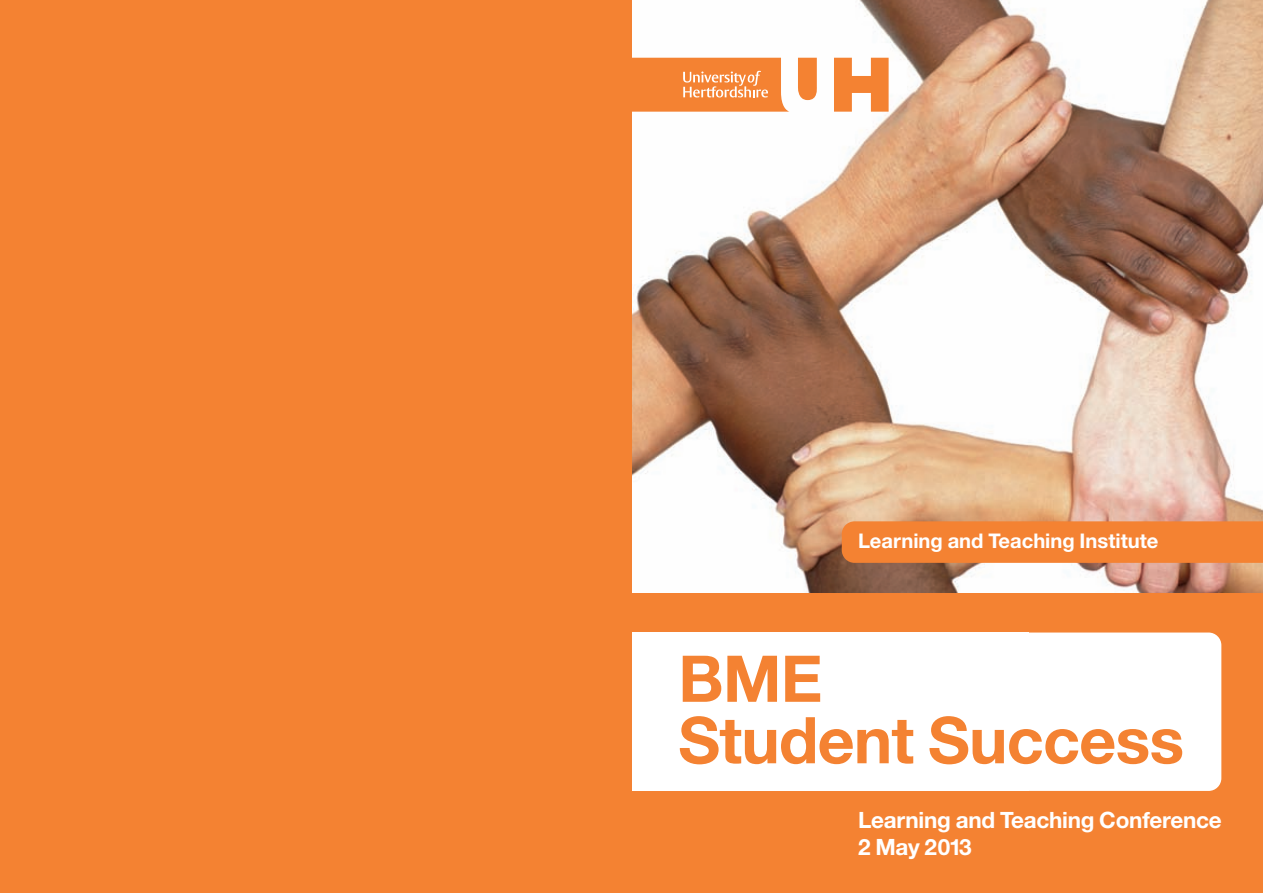
<style>
.page{position:relative;width:1263px;height:893px;background:#fff}
.page>*{position:absolute;margin:0;border:0;box-sizing:border-box;transform-origin:0 0}
.t1{font:700 64.5px/61.5px "Helvetica Neue";letter-spacing:-.01em;color:#f48232}
.t2{font:700 22.5px/27px "Helvetica Neue";letter-spacing:-.01em;color:#fff}
.t3{font:700 20.25px "Helvetica Neue";color:#fff}
</style>
<div class="page">
<img style="left:631px;top:0;width:632px;height:593px">
<div style="left:631px;top:593px;width:632px;height:300px;background:#f48232"></div>
<svg style="left:834px;top:58px;width:55px;height:54px"></svg>
<svg style="left:797px;top:58px;width:21px;height:42px"></svg>
<svg style="left:631px;top:58px;width:158px;height:54px;background:#f5914b"></svg>
<div style="left:631px;top:632px;width:590px;height:159px;background:#fff;border-radius:13px"></div>
<div style="left:842px;top:521px;width:421px;height:42px;background:#f48232"></div>
<div style="left:0;top:0;width:631px;height:893px;background:#f48232"></div>
<p class="t3" style="left:858px;top:534px;width:302px">Learning and Teaching Institute</p>
<h1 class="t1" style="left:678px;top:654px;width:507px">BME<br>Student Success</h1>
<p class="t2" style="left:858px;top:809px;width:365px">Learning and Teaching Conference<br>2 May 2013</p>
</div>
